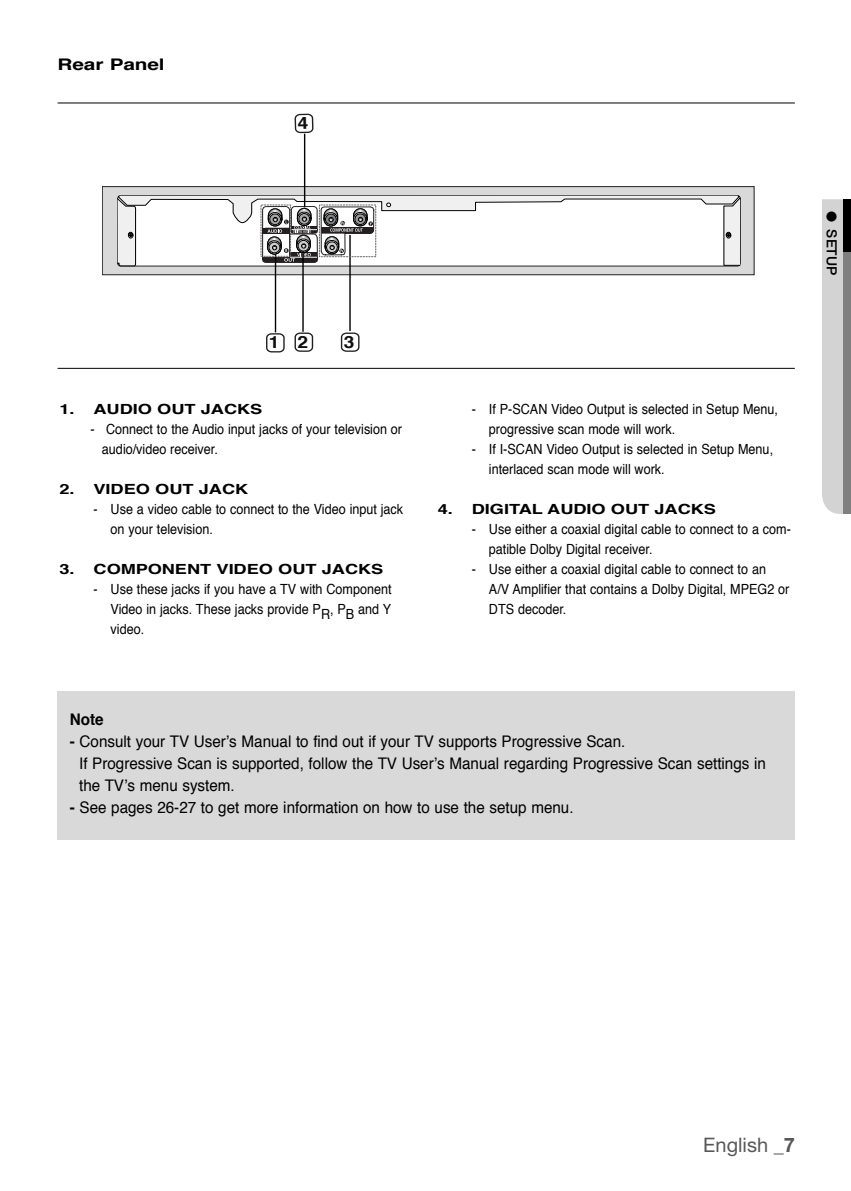
<style>
.page{position:relative;width:851px;height:1191px;background:#fff}
.page>*{position:absolute;margin:0;border:0;box-sizing:border-box;transform-origin:0 0}
.t1{font:20px "Helvetica Neue";color:#585858}
.t2{font:700 16.8px "Helvetica";color:#0f1110;scale:1.14 1}
.t3{font:16px/22px "Helvetica";color:#000;scale:.95 1}
.t4{font:700 16px "Helvetica";letter-spacing:-.005em;color:#000;scale:1.3 1}
.t5{font:700 16px "Helvetica";letter-spacing:-.005em;color:#000;scale:.95 1}
.t6{font:14px/20px "Helvetica";color:#000;scale:.9 1}
.t7{font:700 14px "Helvetica";letter-spacing:-.005em;color:#000;scale:1.3 1}
.t8{font:500 14px "Helvetica Neue";color:#000}
.s1{font-weight:700}
</style>
<div class="page">
<div style="left:822px;top:199px;width:21px;height:315px;background:#d3d3d3"></div>
<div style="left:843px;top:199px;width:8px;height:315px;background:#7f7f7f"></div>
<div style="left:843px;top:199px;width:8px;height:53px;background:#000"></div>
<div style="left:102px;top:187px;width:652px;height:88px;background:#d9d9d9"></div>
<div style="left:58px;top:692px;width:737px;height:148px;background:#d9d9d9"></div>
<hr style="left:58px;top:368px;width:737px;height:1px;background:#000">
<hr style="left:58px;top:102px;width:737px;height:1px;background:#000">
<svg style="left:117px;top:102px;width:623px;height:267px"></svg>
<p class="t4" style="left:58px;top:58px;width:84px">Rear Panel</p>
<p class="t2" style="left:269px;top:335px;width:36px">1 2</p>
<p class="t2" style="left:344px;top:335px;width:11px">3</p>
<p class="t7" style="left:60px;top:403px;width:157px">1. AUDIO OUT JACKS</p>
<p class="t6" style="left:102px;top:420px;width:335px;text-indent:-12px">- Connect to the Audio input jacks of your television or audio/video receiver.</p>
<p class="t7" style="left:60px;top:483px;width:147px">2. VIDEO OUT JACK</p>
<p class="t6" style="left:111px;top:500px;width:327px;text-indent:-17px">- Use a video cable to connect to the Video input jack on your television.</p>
<p class="t7" style="left:60px;top:563px;width:250px">3. COMPONENT VIDEO OUT JACKS</p>
<p class="t6" style="left:111px;top:580px;width:314px;text-align:justify;text-indent:-17px">- Use these jacks if you have a TV with Component Video in jacks. These jacks provide PR, PB and Y video.</p>
<p class="t6" style="left:489px;top:400px;width:323px;text-indent:-17px">- If P-SCAN Video Output is selected in Setup Menu, progressive scan mode will work.</p>
<p class="t6" style="left:489px;top:440px;width:317px;text-indent:-17px">- If I-SCAN Video Output is selected in Setup Menu, interlaced scan mode will work.</p>
<p class="t7" style="left:438px;top:503px;width:215px">4. DIGITAL AUDIO OUT JACKS</p>
<p class="t6" style="left:489px;top:520px;width:337px;text-indent:-17px">- Use either a coaxial digital cable to connect to a com&shy;patible Dolby Digital receiver.</p>
<p class="t6" style="left:489px;top:560px;width:335px;text-indent:-17px">- Use either a coaxial digital cable to connect to an<br>A/V Amplifier that contains a Dolby Digital, MPEG2 or<br>DTS decoder.</p>
<p class="t5" style="left:70px;top:713px;width:37px">Note</p>
<p class="t3" style="left:79px;top:732px;width:724px;text-indent:-9px"><span class="s1">-</span> Consult your TV User’s Manual to find out if your TV supports Progressive Scan.<br>If Progressive Scan is supported, follow the TV User’s Manual regarding Progressive Scan settings in the TV’s menu system.</p>
<p class="t3" style="left:70px;top:798px;width:532px"><span class="s1">-</span> See pages 26-27 to get more information on how to use the setup menu.</p>
<p class="t8" style="left:837px;top:211px;width:66px;rotate:90deg">● SETUP</p>
<h1 class="t1" style="left:703px;top:1138px;width:93px">English <span class="s1">_7</span></h1>
</div>
